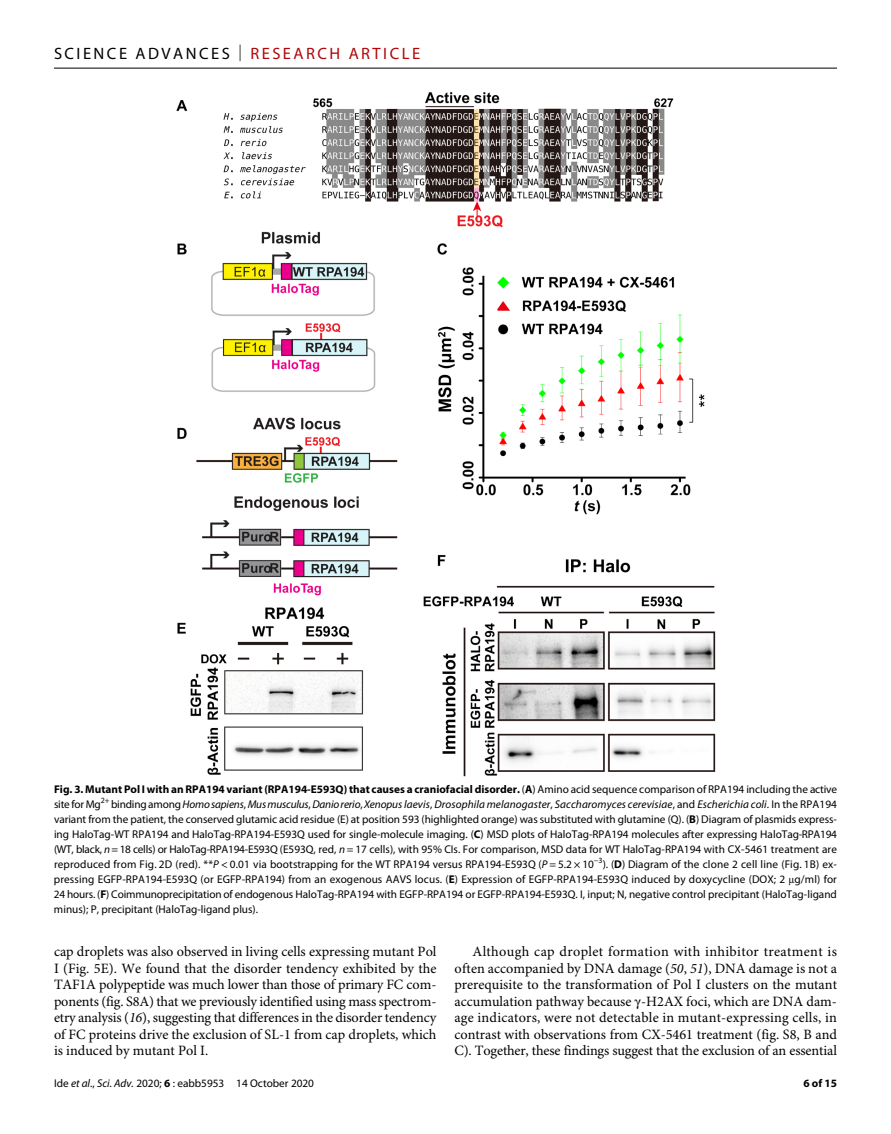
<style>
.page{position:relative;width:891px;height:1134px;background:#fff}
.page>*{position:absolute;margin:0;border:0;box-sizing:border-box;transform-origin:0 0}
.t1{font:16.5px "Myriad Pro";letter-spacing:.15em;color:#000}
.t2{font:14.25px/16.5px "Minion Pro";color:#000;text-align:justify}
.t3{font:11.25px/15px "Myriad Pro";color:#000;text-align:justify}
.t4{font:700 11.25px "Myriad Pro";color:#000}
.s1{font-weight:300}
.s2{color:#b10508}
.s3{font-weight:700}
.s4{font-style:italic}
</style>
<div class="page">
<hr style="left:54px;top:68px;width:783px;height:1px;background:#000">
<img style="left:176px;top:92px;width:539px;height:684px">
<h1 class="t1" style="left:54px;top:40px;width:368px">SCIENCE ADVANCES <span class="s1">|</span> <span class="s2">RESEARCH ARTICLE</span></h1>
<p class="t3" style="left:54px;top:782px;width:785px"><span class="s3">Fig. 3. Mutant Pol I with an RPA194 variant (RPA194-E593Q) that causes a craniofacial disorder.</span> (<span class="s3">A</span>) Amino acid sequence comparison of RPA194 including the active site for Mg<sup>2+</sup> binding among <span class="s4">Homo sapiens</span>, <span class="s4">Mus musculus</span>, <span class="s4">Danio rerio</span>, <span class="s4">Xenopus laevis</span>, <span class="s4">Drosophila melanogaster</span>, <span class="s4">Saccharomyces cerevisiae</span>, and <span class="s4">Escherichia coli</span>. In the RPA194 variant from the patient, the conserved glutamic acid residue (E) at position 593 (highlighted orange) was substituted with glutamine (Q). (<span class="s3">B</span>) Diagram of plasmids express&shy;ing HaloTag-WT RPA194 and HaloTag-RPA194-E593Q used for single-molecule imaging. (<span class="s3">C</span>) MSD plots of HaloTag-RPA194 molecules after expressing HaloTag-RPA194 (WT, black, <span class="s4">n</span>=18 cells) or HaloTag-RPA194-E593Q (E593Q, red, <span class="s4">n</span> = 17 cells), with 95% CIs. For comparison, MSD data for WT HaloTag-RPA194 with CX-5461 treatment are reproduced from Fig. 2D (red). **<span class="s4">P</span> &lt; 0.01 via bootstrapping for the WT RPA194 versus RPA194-E593Q (<span class="s4">P</span> = 5.2 × 10<sup>−3</sup>). (<span class="s3">D</span>) Diagram of the clone 2 cell line (Fig. 1B) ex&shy;pressing EGFP-RPA194-E593Q (or EGFP-RPA194) from an exogenous AAVS locus. (<span class="s3">E</span>) Expression of EGFP-RPA194-E593Q induced by doxycycline (DOX; 2 g/ml) for 24 hours. (<span class="s3">F</span>) Coimmunoprecipitation of endogenous HaloTag-RPA194 with EGFP-RPA194 or EGFP-RPA194-E593Q. I, input; N, negative control precipitant (HaloTag-ligand minus); P, precipitant (HaloTag-ligand plus).</p>
<p class="t2" style="left:54px;top:945px;width:384px">cap droplets was also observed in living cells expressing mutant Pol I (Fig. 5E). We found that the disorder tendency exhibited by the TAF1A polypeptide was much lower than those of primary FC com&shy;ponents (fig. S8A) that we previously identified using mass spectrom&shy;etry analysis (<span class="s4">16</span>), suggesting that differences in the disorder tendency of FC proteins drive the exclusion of SL-1 from cap droplets, which is induced by mutant Pol I.</p>
<p class="t2" style="left:454px;top:945px;width:384px;text-indent:18px">Although cap droplet formation with inhibitor treatment is often accompanied by DNA damage (<span class="s4">50</span>, <span class="s4">51</span>), DNA damage is not a prerequisite to the transformation of Pol I clusters on the mutant accumulation pathway because -H2AX foci, which are DNA dam&shy;age indicators, were not detectable in mutant-expressing cells, in contrast with observations from CX-5461 treatment (fig. S8, B and C). Together, these findings suggest that the exclusion of an essential</p>
<p class="t3" style="left:54px;top:1076px;width:262px">Ide <span class="s4">et al</span>., <span class="s4">Sci. Adv.</span> 2020; <span class="s3">6</span> : eabb5953 14 October 2020</p>
<p class="t4" style="left:803px;top:1074px;width:35px">6 of 15</p>
</div>
